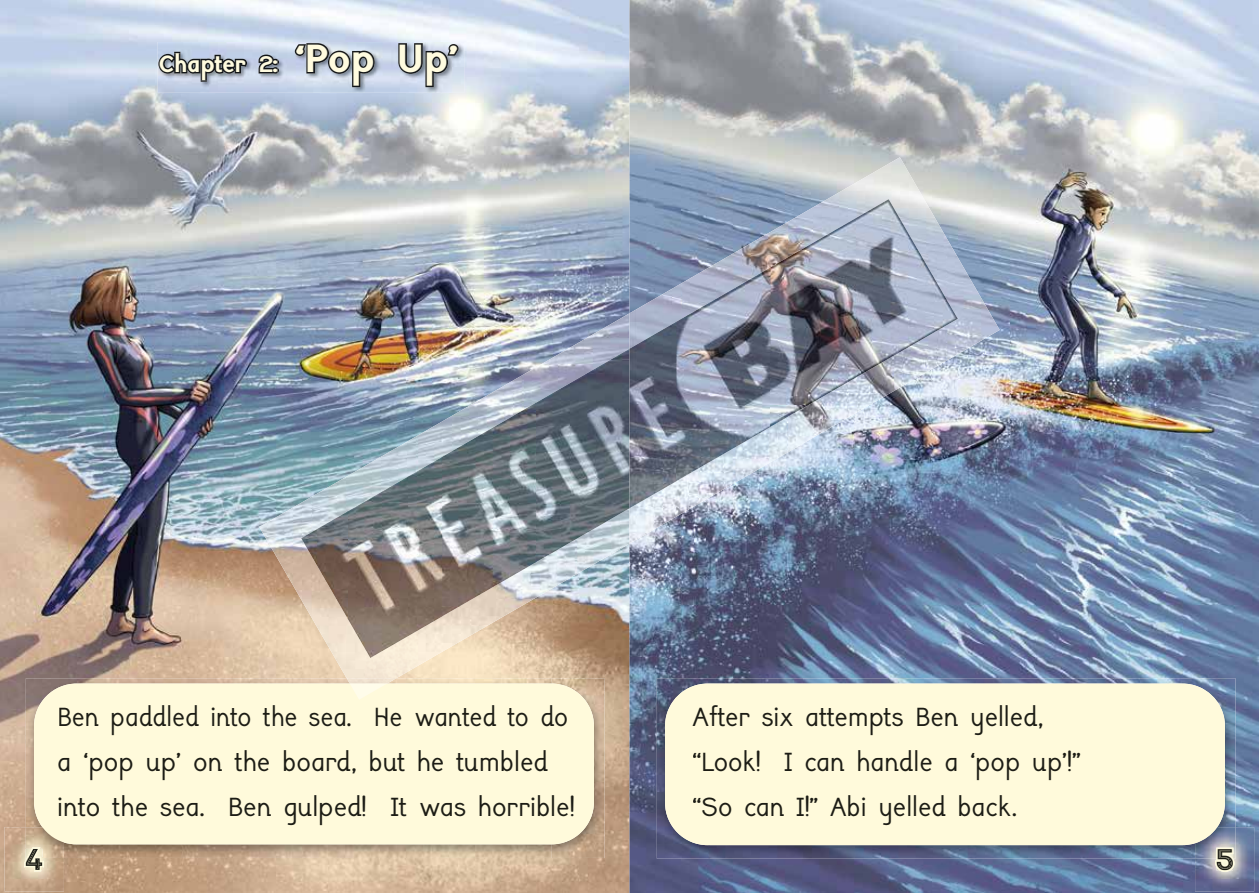
<style>
.page{position:relative;width:1259px;height:893px;background:#fff}
.page>*{position:absolute;margin:0;border:0;box-sizing:border-box;transform-origin:0 0}
.t1{font:500 36px "Sylexiad Sans";color:#1d1d1b}
.t2{font:500 30px/45px "Sylexiad Sans";color:#1c1c15;scale:.95 1}
.t3{font:500 30px/45px "Sylexiad Sans";color:#1c1c15}
.t4{font:500 27px "Sylexiad Sans";color:#fffbdf}
.s1{font-size:45px}
</style>
<div class="page">
<img style="left:0;top:0;width:1259px;height:893px">
<img style="left:5px;top:827px;width:59px;height:64px">
<img style="left:26px;top:678px;width:578px;height:180px">
<img style="left:26px;top:827px;width:38px;height:31px">
<svg style="left:24px;top:847px;width:20px;height:24px"></svg>
<img style="left:26px;top:849px;width:16px;height:9px">
<img style="left:27px;top:849px;width:14px;height:9px">
<div style="left:34px;top:684px;width:560px;height:160px;background:#fffadb;border-radius:43px"></div>
<img style="left:158px;top:42px;width:306px;height:51px">
<img style="left:158px;top:52px;width:121px;height:30px">
<img style="left:160px;top:53px;width:117px;height:27px">
<img style="left:295px;top:43px;width:163px;height:44px">
<img style="left:657px;top:678px;width:578px;height:45px">
<img style="left:657px;top:723px;width:51px;height:136px">
<img style="left:1183px;top:723px;width:52px;height:136px">
<img style="left:708px;top:845px;width:475px;height:14px">
<div style="left:665px;top:684px;width:560px;height:161px;background:#fffadb;border-radius:43px"></div>
<img style="left:1195px;top:827px;width:59px;height:65px">
<img style="left:1195px;top:827px;width:40px;height:32px">
<img style="left:1195px;top:827px;width:22px;height:16px">
<svg style="left:1215px;top:848px;width:19px;height:24px"></svg>
<img style="left:523px;top:313px;width:106px;height:90px">
<img style="left:417px;top:374px;width:107px;height:83px">
<img style="left:312px;top:435px;width:106px;height:76px">
<img style="left:259px;top:496px;width:53px;height:123px">
<img style="left:577px;top:555px;width:52px;height:19px">
<img style="left:312px;top:619px;width:53px;height:59px">
<img style="left:471px;top:555px;width:106px;height:72px">
<img style="left:418px;top:607px;width:53px;height:59px">
<img style="left:365px;top:658px;width:53px;height:20px">
<img style="left:471px;top:626px;width:15px;height:9px">
<img style="left:347px;top:678px;width:49px;height:6px">
<svg style="left:350px;top:684px;width:35px;height:15px"></svg>
<img style="left:787px;top:157px;width:160px;height:42px">
<img style="left:681px;top:222px;width:89px;height:45px">
<img style="left:947px;top:238px;width:52px;height:123px">
<img style="left:629px;top:283px;width:47px;height:39px">
<img style="left:898px;top:354px;width:49px;height:37px">
<img style="left:788px;top:406px;width:106px;height:42px">
<img style="left:735px;top:427px;width:53px;height:56px">
<img style="left:629px;top:457px;width:106px;height:87px">
<svg style="left:787px;top:447px;width:10px;height:5px"></svg>
<img style="left:535px;top:349px;width:94px;height:206px">
<img style="left:441px;top:403px;width:95px;height:204px">
<img style="left:347px;top:457px;width:95px;height:201px">
<img style="left:301px;top:511px;width:47px;height:108px">
<img style="left:535px;top:555px;width:14px;height:8px">
<img style="left:441px;top:606px;width:19px;height:11px">
<img style="left:770px;top:199px;width:188px;height:155px">
<img style="left:676px;top:267px;width:94px;height:190px">
<img style="left:629px;top:322px;width:47px;height:186px">
<img style="left:770px;top:353px;width:128px;height:53px">
<img style="left:770px;top:405px;width:38px;height:22px">
<img style="left:676px;top:457px;width:43px;height:25px">
<p class="t4" style="left:159px;top:51px;width:301px">Chapter 2: <span class="s1">‘Pop Up’</span></p>
<p class="t1" style="left:25px;top:841px;width:20px">4</p>
<p class="t2" style="left:57px;top:696px;width:546px">Ben paddled into the sea. He wanted to do a ‘pop up’ on the board, but he tumbled into the sea. Ben gulped! It was horrible!</p>
<p class="t3" style="left:692px;top:696px;width:390px">After six attempts Ben yelled, “Look! I can handle a ‘pop up’!” “So can I!” Abi yelled back.</p>
</div>
